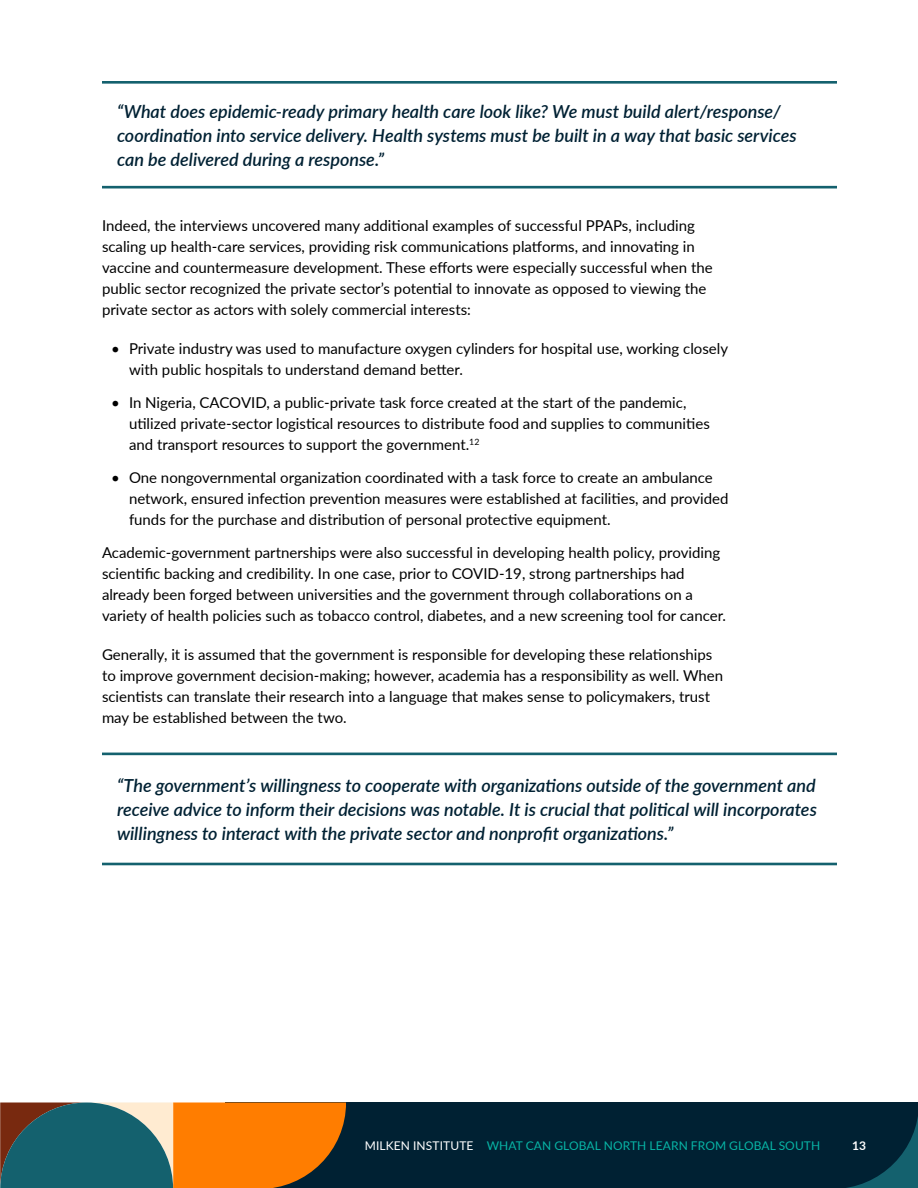
<style>
.page{position:relative;width:918px;height:1188px;background:#fff}
.page>*{position:absolute;margin:0;border:0;box-sizing:border-box;transform-origin:0 0}
.t1{font:italic 600 18px/24px "Lato";color:#002133;text-align:justify}
.t2{font:15px/21px "Lato";color:#000}
.t3{font:12px "Lato";letter-spacing:.01em;color:#08b5a6}
.t4{font:700 12px "Lato";color:#fff}
.s1{color:#fff}
</style>
<div class="page">
<div style="left:225px;top:1102px;width:693px;height:86px;background:#002133"></div>
<svg style="left:0;top:1102px;width:346px;height:86px;background:#8e6f3b"></svg>
<svg style="left:847px;top:1117px;width:71px;height:71px"></svg>
<hr style="left:102px;top:863px;width:735px;height:2px;background:#14616e">
<hr style="left:102px;top:753px;width:735px;height:2px;background:#14616e">
<hr style="left:102px;top:186px;width:735px;height:2px;background:#14616e">
<hr style="left:102px;top:81px;width:735px;height:3px;background:#14616e">
<p class="t1" style="left:117px;top:99px;width:681px;text-align:left">“What does epidemic-ready primary health care look like? We must build alert/response/ coordination into service delivery. Health systems must be built in a way that basic services can be delivered during a response.”</p>
<p class="t2" style="left:102px;top:214px;width:612px">Indeed, the interviews uncovered many additional examples of successful PPAPs, including scaling up health-care services, providing risk communications platforms, and innovating in vaccine and countermeasure development. These efforts were especially successful when the public sector recognized the private sector’s potential to innovate as opposed to viewing the private sector as actors with solely commercial interests:</p>
<p class="t2" style="left:129px;top:337px;width:601px;text-indent:-18px">• Private industry was used to manufacture oxygen cylinders for hospital use, working closely with public hospitals to understand demand better.</p>
<p class="t2" style="left:129px;top:391px;width:582px;text-indent:-18px">• In Nigeria, CACOVID, a public-private task force created at the start of the pandemic, utilized private-sector logistical resources to distribute food and supplies to communities and transport resources to support the government.<sup>12</sup></p>
<p class="t2" style="left:129px;top:466px;width:601px;text-indent:-18px">• One nongovernmental organization coordinated with a task force to create an ambulance network, ensured infection prevention measures were established at facilities, and provided funds for the purchase and distribution of personal protective equipment.</p>
<p class="t2" style="left:102px;top:541px;width:626px">Academic-government partnerships were also successful in developing health policy, providing scientific backing and credibility. In one case, prior to COVID-19, strong partnerships had already been forged between universities and the government through collaborations on a variety of health policies such as tobacco control, diabetes, and a new screening tool for cancer.</p>
<p class="t2" style="left:102px;top:643px;width:623px">Generally, it is assumed that the government is responsible for developing these relationships to improve government decision-making; however, academia has a responsibility as well. When scientists can translate their research into a language that makes sense to policymakers, trust may be established between the two.</p>
<p class="t1" style="left:117px;top:773px;width:701px">“The government’s willingness to cooperate with organizations outside of the government and receive advice to inform their decisions was notable. It is crucial that political will incorporates willingness to interact with the private sector and nonprofit organizations.”</p>
<p class="t3" style="left:365px;top:1137px;width:457px"><span class="s1">MILKEN INSTITUTE</span> WHAT CAN GLOBAL NORTH LEARN FROM GLOBAL SOUTH</p>
<p class="t4" style="left:852px;top:1136px;width:16px">13</p>
</div>
